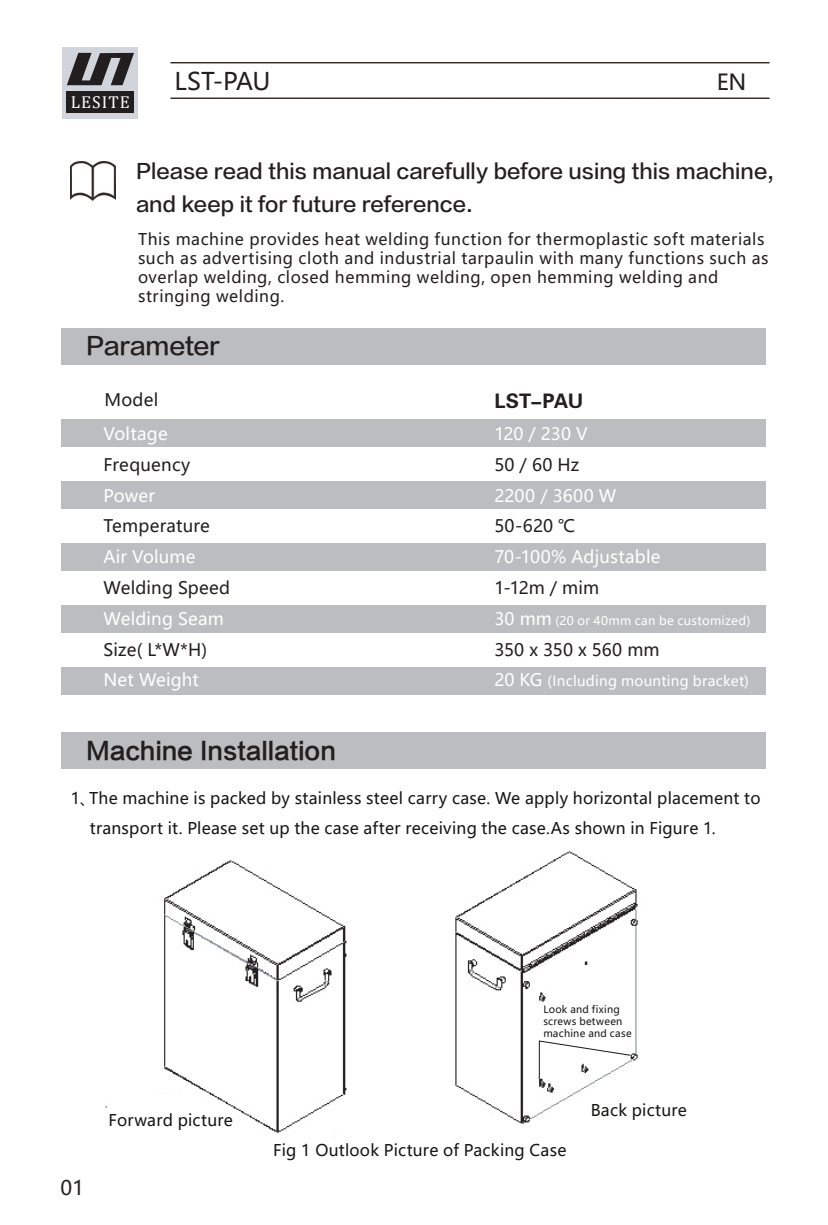
<style>
.page{position:relative;width:828px;height:1225px;background:#fff}
.page>*{position:absolute;margin:0;border:0;box-sizing:border-box;transform-origin:0 0}
.t1{font:24.2px "Microsoft Ya Hei";letter-spacing:-.02em;color:#231f20}
.t2{font:24px "FZLTCHJW GB1 0";letter-spacing:-.01em;color:#231f20}
.t3{font:24px "FZLTZHK GBK1 0";letter-spacing:-.01em;color:#231f20}
.t4{font:22px "Microsoft Ya Hei";color:#231f20}
.t5{font:20px/32.2px "FZLTZHK GBK1 0";color:#231f20}
.t6{font:20px "FZZYJW GB1 0";letter-spacing:-.005em;color:#231f20}
.t7{font:20px "Microsoft Ya Hei";color:#231f20}
.t8{font:17.2px "Microsoft Ya Hei";letter-spacing:.01em;color:#231f20}
.t9{font:17.2px "Microsoft Ya Hei";letter-spacing:.01em;color:#fff}
.t10{font:17.2px "Cambria Math";letter-spacing:.06em;color:#fff}
.t11{font:16px/19.2px "Microsoft Ya Hei";letter-spacing:.035em;color:#231f20}
.t12{font:16px/29.8px "Microsoft Ya Hei";letter-spacing:.015em;color:#161615}
.t13{font:14px "Microsoft Ya Hei";letter-spacing:.02em;color:#fff}
.t14{font:12px "Microsoft Ya Hei";letter-spacing:.025em;color:#fff}
.t15{font:10px/12px "Microsoft Ya Hei";letter-spacing:.03em;color:#161615}
.s1{font-size:17.2px}
</style>
<div class="page">
<div style="left:61px;top:419px;width:704px;height:28px;background:#bcbdc0"></div>
<div style="left:61px;top:481px;width:704px;height:28px;background:#bcbdc0"></div>
<div style="left:61px;top:543px;width:704px;height:28px;background:#bcbdc0"></div>
<div style="left:61px;top:605px;width:704px;height:28px;background:#bcbdc0"></div>
<div style="left:61px;top:666px;width:704px;height:28px;background:#bcbdc0"></div>
<div style="left:61px;top:328px;width:704px;height:36px;background:#bcbdc0"></div>
<img style="left:170px;top:62px;width:599px;height:37px">
<img style="left:70px;top:162px;width:46px;height:38px">
<div style="left:61px;top:732px;width:704px;height:36px;background:#bcbdc0"></div>
<div style="left:63px;top:47px;width:75px;height:71px;background:#d1d4da"></div>
<svg style="left:67px;top:53px;width:67px;height:32px"></svg>
<div style="left:67px;top:91px;width:67px;height:22px;background:#221e1f"></div>
<img style="left:105px;top:851px;width:533px;height:282px">
<svg style="left:539px;top:1040px;width:92px;height:39px"></svg>
<p class="t10" style="left:71px;top:92px;width:60px">LESITE</p>
<h1 class="t1" style="left:175px;top:65px;width:97px">LST-PAU</h1>
<h3 class="t4" style="left:717px;top:67px;width:31px">EN</h3>
<p class="t5" style="left:136px;top:156px;width:639px">Please read this manual carefully before using this machine, and keep it for future reference.</p>
<p class="t11" style="left:138px;top:229px;width:632px">This machine provides heat welding function for thermoplastic soft materials such as advertising cloth and industrial tarpaulin with many functions such as overlap welding, closed hemming welding, open hemming welding and stringing welding.</p>
<h2 class="t3" style="left:86px;top:334px;width:135px">Parameter</h2>
<p class="t8" style="left:105px;top:388px;width:55px">Model</p>
<p class="t6" style="left:494px;top:390px;width:90px">LST-PAU</p>
<p class="t9" style="left:104px;top:422px;width:66px">Voltage</p>
<p class="t8" style="left:104px;top:453px;width:88px">Frequency</p>
<p class="t9" style="left:104px;top:484px;width:53px">Power</p>
<p class="t8" style="left:104px;top:514px;width:108px">Temperature</p>
<p class="t9" style="left:104px;top:545px;width:94px">Air Volume</p>
<p class="t8" style="left:104px;top:576px;width:128px">Welding Speed</p>
<p class="t9" style="left:104px;top:607px;width:122px">Welding Seam</p>
<p class="t8" style="left:104px;top:638px;width:105px">Size( L*W*H)</p>
<p class="t9" style="left:104px;top:668px;width:97px">Net Weight</p>
<p class="t9" style="left:494px;top:422px;width:95px">120 / 230 V</p>
<p class="t8" style="left:494px;top:453px;width:86px">50 / 60 Hz</p>
<p class="t9" style="left:494px;top:484px;width:123px">2200 / 3600 W</p>
<p class="t8" style="left:494px;top:514px;width:82px">50-620 ℃</p>
<p class="t9" style="left:494px;top:545px;width:168px">70-100% Adjustable</p>
<p class="t8" style="left:494px;top:576px;width:106px">1-12m / mim</p>
<p class="t14" style="left:494px;top:612px;width:257px"><span class="s1">30 mm</span> (20 or 40mm can be customized)</p>
<p class="t8" style="left:494px;top:638px;width:167px">350 x 350 x 560 mm</p>
<p class="t13" style="left:494px;top:672px;width:256px"><span class="s1">20 KG</span> (Including mounting bracket)</p>
<h2 class="t2" style="left:86px;top:737px;width:251px">Machine Installation</h2>
<p class="t12" style="left:90px;top:783px;width:672px;text-indent:-19px">1、The machine is packed by stainless steel carry case. We apply horizontal placement to transport it. Please set up the case after receiving the case.As shown in Figure 1.</p>
<p class="t7" style="left:61px;top:1174px;width:25px">01</p>
<p class="t12" style="left:108px;top:1104px;width:126px">Forward picture</p>
<p class="t15" style="left:543px;top:1003px;width:90px">Look and fixing screws between machine and case</p>
<p class="t12" style="left:273px;top:1134px;width:295px">Fig 1 Outlook Picture of Packing Case</p>
<p class="t12" style="left:590px;top:1095px;width:98px">Back picture</p>
</div>
